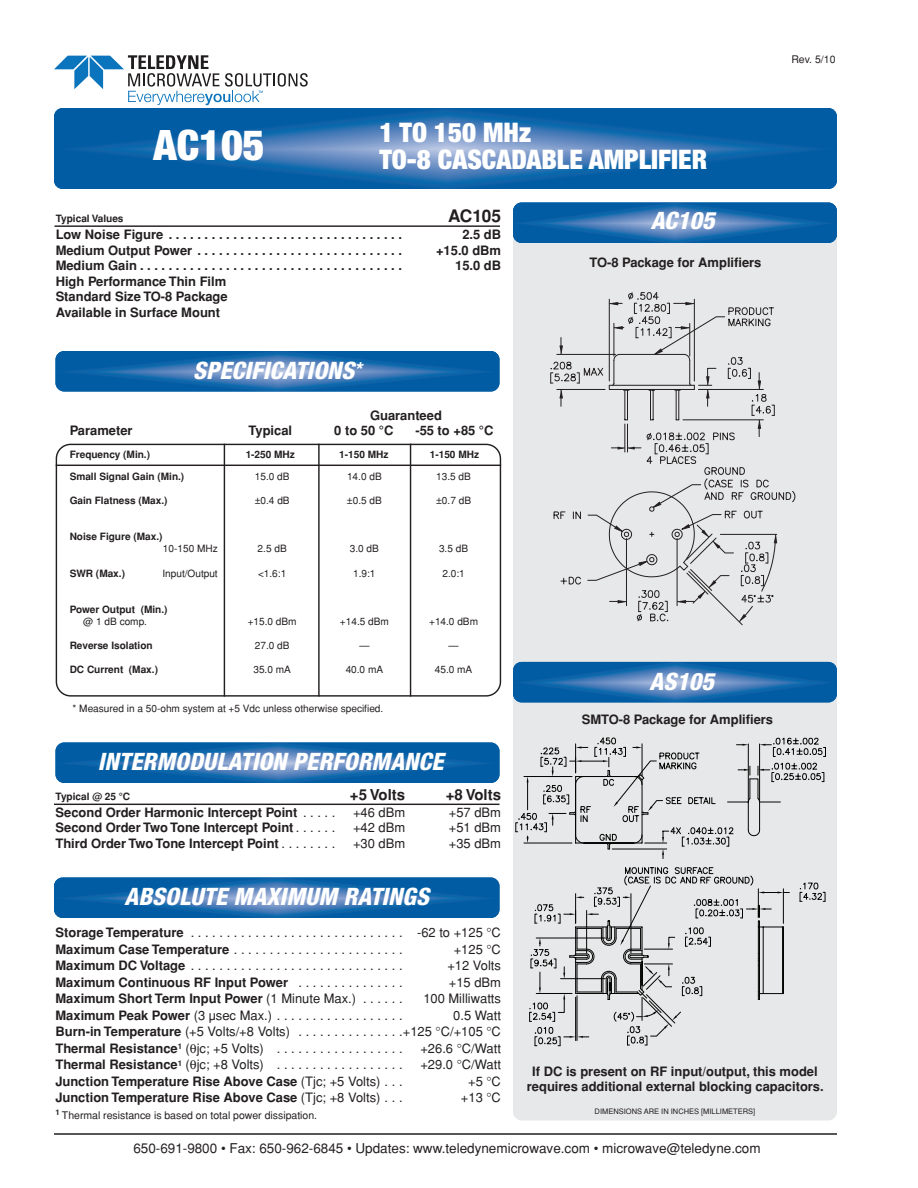
<style>
.page{position:relative;width:918px;height:1188px;background:#fff}
.page>*{position:absolute;margin:0;border:0;box-sizing:border-box;transform-origin:0 0}
.t1{font:900 condensed 42px "Helvetica Neue";color:#fff}
.t2{font:900 condensed 27px/27.3px "Helvetica Neue";color:#fff}
.t3{font:italic 800 condensed 24px "Helvetica Neue";letter-spacing:.005em;color:#fff}
.t4{font:700 17.25px "Helvetica";color:#231f20}
.t5{font:700 15px "Helvetica";color:#231f20}
.t6{font:13.5px "Helvetica";color:#231f20}
.t7{font:700 12.9px/15.6px "Helvetica";color:#231f20;text-align:justify}
.t8{font:12.9px/16.5px "Helvetica";color:#231f20}
.t9{font:10.5px "Helvetica";color:#231f20}
.t10{font:10.05px "Helvetica";color:#231f20}
.t11{font:700 10.05px "Helvetica";color:#231f20}
.t12{font:7.5px "Helvetica";color:#231f20}
.s1{font-weight:400}
.s2{font-weight:700}
</style>
<div class="page">
<svg style="left:54px;top:108px;width:783px;height:81px;background:#206bad"></svg>
<hr style="left:54px;top:1133px;width:783px;height:2px;background:#231f20">
<div style="left:513px;top:202px;width:324px;height:918px;background:#e7e8e9;border-radius:9px"></div>
<svg style="left:513px;top:662px;width:324px;height:40px;background:#216cad"></svg>
<svg style="left:56px;top:351px;width:444px;height:41px;background:#226dae"></svg>
<svg style="left:56px;top:742px;width:444px;height:41px;background:#226dae"></svg>
<svg style="left:54px;top:878px;width:446px;height:40px;background:#216cad"></svg>
<svg style="left:513px;top:202px;width:324px;height:41px;background:#226dae"></svg>
<svg style="left:54px;top:55px;width:254px;height:50px"></svg>
<hr style="left:54px;top:225px;width:446px;height:2px;background:#231f20">
<svg style="left:56px;top:444px;width:445px;height:253px"></svg>
<hr style="left:56px;top:465px;width:445px;height:1px;background:#231f20">
<hr style="left:224px;top:444px;width:1px;height:253px;background:#231f20">
<hr style="left:318px;top:444px;width:2px;height:253px;background:#231f20">
<hr style="left:410px;top:444px;width:1px;height:253px;background:#231f20">
<hr style="left:54px;top:804px;width:446px;height:1px;background:#231f20">
<svg style="left:550px;top:292px;width:245px;height:334px"></svg>
<svg style="left:800px;top:882px;width:26px;height:20px"></svg>
<svg style="left:529px;top:867px;width:260px;height:179px"></svg>
<svg style="left:516px;top:737px;width:310px;height:122px"></svg>
<p class="t9" style="left:791px;top:53px;width:46px">Rev. 5/10</p>
<h1 class="t1" style="left:153px;top:130px;width:113px">AC105</h1>
<h2 class="t2" style="left:380px;top:121px;width:329px">1 TO 150 MHz<br>TO-8 CASCADABLE AMPLIFIER</h2>
<p class="t11" style="left:56px;top:212px;width:69px">Typical Values</p>
<h3 class="t4" style="left:448px;top:206px;width:55px">AC105</h3>
<p class="t7" style="left:56px;top:227px;width:348px">Low Noise Figure . . . . . . . . . . . . . . . . . . . . . . . . . . . . . . . . .</p>
<p class="t7" style="left:462px;top:227px;width:40px">2.5 dB</p>
<p class="t7" style="left:56px;top:243px;width:348px">Medium Output Power . . . . . . . . . . . . . . . . . . . . . . . . . . . . .</p>
<p class="t7" style="left:436px;top:243px;width:67px">+15.0 dBm</p>
<p class="t7" style="left:56px;top:258px;width:348px">Medium Gain . . . . . . . . . . . . . . . . . . . . . . . . . . . . . . . . . . . . .</p>
<p class="t7" style="left:455px;top:258px;width:48px">15.0 dB</p>
<p class="t7" style="left:56px;top:274px;width:174px">High Performance Thin Film Standard Size TO-8 Package Available in Surface Mount</p>
<h3 class="t3" style="left:193px;top:362px;width:170px">SPECIFICATIONS<sup>*</sup></h3>
<p class="t7" style="left:370px;top:408px;width:73px">Guaranteed</p>
<p class="t7" style="left:70px;top:423px;width:64px">Parameter</p>
<p class="t7" style="left:248px;top:423px;width:45px">Typical</p>
<p class="t7" style="left:334px;top:423px;width:61px">0 to 50 °C</p>
<p class="t7" style="left:415px;top:423px;width:80px">-55 to +85 °C</p>
<p class="t11" style="left:70px;top:449px;width:82px">Frequency (Min.)</p>
<p class="t11" style="left:246px;top:449px;width:51px">1-250 MHz</p>
<p class="t11" style="left:339px;top:449px;width:51px">1-150 MHz</p>
<p class="t11" style="left:430px;top:449px;width:51px">1-150 MHz</p>
<p class="t11" style="left:70px;top:471px;width:116px">Small Signal Gain (Min.)</p>
<p class="t10" style="left:255px;top:471px;width:36px">15.0 dB</p>
<p class="t10" style="left:347px;top:471px;width:36px">14.0 dB</p>
<p class="t10" style="left:436px;top:471px;width:36px">13.5 dB</p>
<p class="t11" style="left:70px;top:495px;width:99px">Gain Flatness (Max.)</p>
<p class="t10" style="left:255px;top:495px;width:36px">±0.4 dB</p>
<p class="t10" style="left:347px;top:495px;width:36px">±0.5 dB</p>
<p class="t10" style="left:436px;top:495px;width:36px">±0.7 dB</p>
<p class="t11" style="left:70px;top:531px;width:94px">Noise Figure (Max.)</p>
<p class="t10" style="left:163px;top:543px;width:56px">10-150 MHz</p>
<p class="t10" style="left:258px;top:543px;width:31px">2.5 dB</p>
<p class="t10" style="left:350px;top:543px;width:31px">3.0 dB</p>
<p class="t10" style="left:439px;top:543px;width:31px">3.5 dB</p>
<p class="t11" style="left:70px;top:567px;width:57px">SWR (Max.)</p>
<p class="t10" style="left:162px;top:567px;width:57px">Input/Output</p>
<p class="t10" style="left:258px;top:567px;width:30px">&lt;1.6:1</p>
<p class="t10" style="left:353px;top:567px;width:24px">1.9:1</p>
<p class="t10" style="left:442px;top:567px;width:24px">2.0:1</p>
<p class="t11" style="left:70px;top:604px;width:99px">Power Output (Min.)</p>
<p class="t10" style="left:83px;top:616px;width:65px">@ 1 dB comp.</p>
<p class="t10" style="left:248px;top:616px;width:50px">+15.0 dBm</p>
<p class="t10" style="left:340px;top:616px;width:50px">+14.5 dBm</p>
<p class="t10" style="left:429px;top:616px;width:50px">+14.0 dBm</p>
<p class="t11" style="left:70px;top:640px;width:85px">Reverse Isolation</p>
<p class="t10" style="left:255px;top:640px;width:36px">27.0 dB</p>
<p class="t10" style="left:359px;top:640px;width:12px">—</p>
<p class="t10" style="left:449px;top:640px;width:12px">—</p>
<p class="t11" style="left:70px;top:664px;width:90px">DC Current (Max.)</p>
<p class="t10" style="left:253px;top:664px;width:39px">35.0 mA</p>
<p class="t10" style="left:346px;top:664px;width:39px">40.0 mA</p>
<p class="t10" style="left:435px;top:664px;width:39px">45.0 mA</p>
<p class="t10" style="left:73px;top:703px;width:312px">* Measured in a 50-ohm system at +5 Vdc unless otherwise specified.</p>
<h3 class="t3" style="left:98px;top:753px;width:347px">INTERMODULATION PERFORMANCE</h3>
<p class="t11" style="left:56px;top:791px;width:76px">Typical @ 25 °C</p>
<p class="t5" style="left:350px;top:786px;width:57px">+5 Volts</p>
<p class="t5" style="left:446px;top:786px;width:57px">+8 Volts</p>
<p class="t7" style="left:56px;top:804px;width:281px">Second Order Harmonic Intercept Point <span class="s1">. . . . .</span></p>
<p class="t8" style="left:353px;top:804px;width:54px">+46 dBm</p>
<p class="t8" style="left:449px;top:804px;width:54px">+57 dBm</p>
<p class="t7" style="left:56px;top:820px;width:281px">Second Order Two Tone Intercept Point <span class="s1">. . . . . .</span></p>
<p class="t8" style="left:353px;top:819px;width:54px">+42 dBm</p>
<p class="t8" style="left:449px;top:819px;width:54px">+51 dBm</p>
<p class="t7" style="left:56px;top:835px;width:281px">Third Order Two Tone Intercept Point <span class="s1">. . . . . . . .</span></p>
<p class="t8" style="left:353px;top:835px;width:54px">+30 dBm</p>
<p class="t8" style="left:449px;top:835px;width:54px">+35 dBm</p>
<h3 class="t3" style="left:124px;top:888px;width:306px">ABSOLUTE MAXIMUM RATINGS</h3>
<p class="t8" style="left:56px;top:925px;width:447px"><span class="s2">Storage Temperature</span> . . . . . . . . . . . . . . . . . . . . . . . . . . . . . . -62 to +125 °C<br><span class="s2">Maximum Case Temperature</span> . . . . . . . . . . . . . . . . . . . . . . . .</p>
<p class="t8" style="left:454px;top:941px;width:49px">+125 °C</p>
<p class="t8" style="left:56px;top:958px;width:349px"><span class="s2">Maximum DC Voltage</span> . . . . . . . . . . . . . . . . . . . . . . . . . . . . . .</p>
<p class="t8" style="left:447px;top:958px;width:55px">+12 Volts</p>
<p class="t7" style="left:56px;top:975px;width:349px">Maximum Continuous RF Input Power <span class="s1">. . . . . . . . . . . . . . .</span></p>
<p class="t8" style="left:449px;top:974px;width:54px">+15 dBm</p>
<p class="t7" style="left:56px;top:991px;width:349px">Maximum Short Term Input Power <span class="s1">(1 Minute Max.) . . . . . .</span></p>
<p class="t8" style="left:423px;top:991px;width:79px">100 Milliwatts</p>
<p class="t8" style="left:56px;top:1007px;width:349px"><span class="s2">Maximum Peak Power</span> (3 µsec Max.) . . . . . . . . . . . . . . . . . .</p>
<p class="t8" style="left:56px;top:1007px;width:447px;text-align:justify;text-indent:398px">0.5 Watt <span class="s2">Burn-in Temperature</span> (+5 Volts/+8 Volts) . . . . . . . . . . . . . . .+125 °C/+105 °C <span class="s2">Thermal Resistance</span><sup>1</sup> ( jc; +5 Volts) . . . . . . . . . . . . . . . . . .</p>
<p class="t8" style="left:420px;top:1040px;width:82px">+26.6 °C/Watt</p>
<h3 class="t3" style="left:651px;top:212px;width:65px">AC105</h3>
<p class="t7" style="left:590px;top:255px;width:173px">TO-8 Package for Amplifiers</p>
<h3 class="t3" style="left:650px;top:673px;width:66px">AS105</h3>
<p class="t7" style="left:582px;top:712px;width:193px">SMTO-8 Package for Amplifiers</p>
<p class="t8" style="left:56px;top:1057px;width:349px"><span class="s2">Thermal Resistance</span><sup>1</sup> ( jc; +8 Volts) . . . . . . . . . . . . . . . . . .</p>
<p class="t8" style="left:420px;top:1057px;width:82px">+29.0 °C/Watt</p>
<p class="t7" style="left:56px;top:1074px;width:349px">Junction Temperature Rise Above Case <span class="s1">(Tjc; +5 Volts) . . .</span></p>
<p class="t8" style="left:468px;top:1073px;width:34px">+5 °C</p>
<p class="t7" style="left:56px;top:1090px;width:349px">Junction Temperature Rise Above Case <span class="s1">(Tjc; +8 Volts) . . .</span></p>
<p class="t8" style="left:461px;top:1090px;width:42px">+13 °C</p>
<p class="t9" style="left:56px;top:1109px;width:263px"><sup>1</sup> Thermal resistance is based on total power dissipation.</p>
<p class="t7" style="left:527px;top:1064px;width:298px;text-align:center">If DC is present on RF input/output, this model requires additional external blocking capacitors.</p>
<p class="t12" style="left:595px;top:1107px;width:162px">DIMENSIONS ARE IN INCHES [MILLIMETERS]</p>
<p class="t6" style="left:133px;top:1140px;width:629px">650-691-9800 • Fax: 650-962-6845 • Updates: www.teledynemicrowave.com • microwave@teledyne.com</p>
</div>
